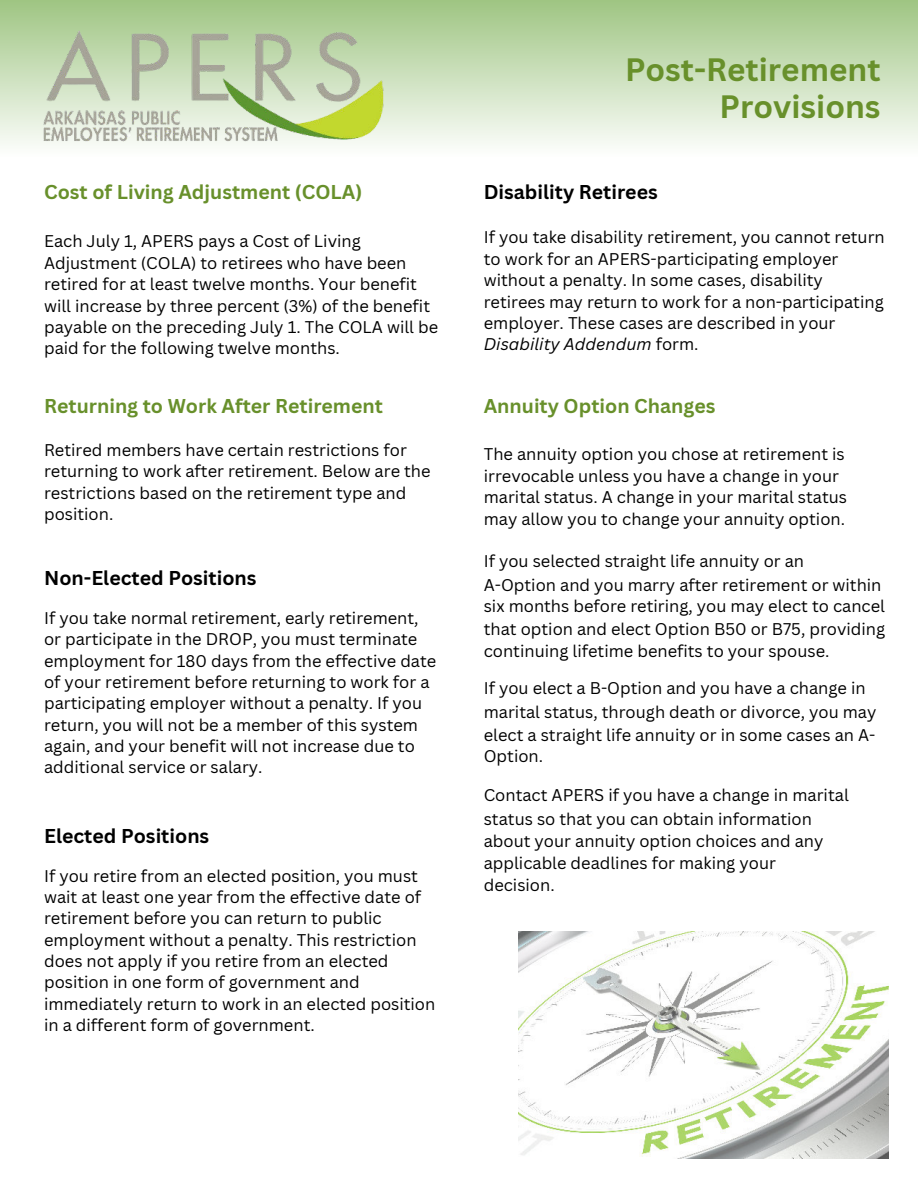
<style>
.page{position:relative;width:918px;height:1188px;background:#fff}
.page>*{position:absolute;margin:0;border:0;box-sizing:border-box;transform-origin:0 0}
.t1{font:700 31.5px/37.2px "Canva Sans";color:#68902b;text-align:right}
.t2{font:700 19.5px "Canva Sans";color:#68902b}
.t3{font:700 19.5px "Canva Sans";color:#000}
.t4{font:16.5px/21.3px "Canva Sans";color:#000}
.s1{font-style:italic}
</style>
<div class="page">
<div style="left:0;top:0;width:918px;height:157px;background:linear-gradient(to bottom,#9fc582,#fefefd)"></div>
<img style="left:5px;top:21px;width:409px;height:128px">
<img style="left:519px;top:931px;width:370px;height:228px">
<p class="t2" style="left:44px;top:181px;width:320px">Cost of Living Adjustment (COLA)</p>
<p class="t4" style="left:44px;top:231px;width:396px">Each July 1, APERS pays a Cost of Living Adjustment (COLA) to retirees who have been retired for at least twelve months. Your benefit will increase by three percent (3%) of the benefit payable on the preceding July 1. The COLA will be paid for the following twelve months.</p>
<p class="t2" style="left:44px;top:394px;width:340px">Returning to Work After Retirement</p>
<p class="t4" style="left:44px;top:439px;width:388px">Retired members have certain restrictions for returning to work after retirement. Below are the restrictions based on the retirement type and position.</p>
<p class="t3" style="left:44px;top:566px;width:214px">Non-Elected Positions</p>
<p class="t4" style="left:44px;top:607px;width:394px">If you take normal retirement, early retirement, or participate in the DROP, you must terminate employment for 180 days from the effective date of your retirement before returning to work for a participating employer without a penalty. If you return, you will not be a member of this system again, and your benefit will not increase due to additional service or salary.</p>
<p class="t3" style="left:44px;top:824px;width:167px">Elected Positions</p>
<p class="t4" style="left:44px;top:865px;width:393px">If you retire from an elected position, you must wait at least one year from the effective date of retirement before you can return to public employment without a penalty. This restriction does not apply if you retire from an elected position in one form of government and immediately return to work in an elected position in a different form of government.</p>
<h1 class="t1" style="left:625px;top:51px;width:257px">Post-Retirement<br>Provisions</h1>
<p class="t3" style="left:484px;top:181px;width:176px">Disability Retirees</p>
<p class="t4" style="left:484px;top:227px;width:403px">If you take disability retirement, you cannot return to work for an APERS-participating employer without a penalty. In some cases, disability retirees may return to work for a non-participating employer. These cases are described in your <span class="s1">Disability Addendum</span> form.</p>
<p class="t2" style="left:484px;top:394px;width:233px">Annuity Option Changes</p>
<p class="t4" style="left:484px;top:444px;width:365px">The annuity option you chose at retirement is irrevocable unless you have a change in your marital status. A change in your marital status may allow you to change your annuity option.</p>
<p class="t4" style="left:484px;top:549px;width:399px;line-height:23.7px">If you selected straight life annuity or an<br>A-Option and you marry after retirement or within</p>
<p class="t4" style="left:484px;top:595px;width:403px;line-height:22.5px;text-align:justify">six months before retiring, you may elect to cancel that option and elect Option B50 or B75, providing continuing lifetime benefits to your spouse.</p>
<p class="t4" style="left:484px;top:677px;width:394px;line-height:22.5px">If you elect a B-Option and you have a change in marital status, through death or divorce, you may elect a straight life annuity or in some cases an A-Option.</p>
<p class="t4" style="left:484px;top:784px;width:367px;line-height:22.5px">Contact APERS if you have a change in marital status so that you can obtain information about your annuity option choices and any applicable deadlines for making your decision.</p>
</div>
